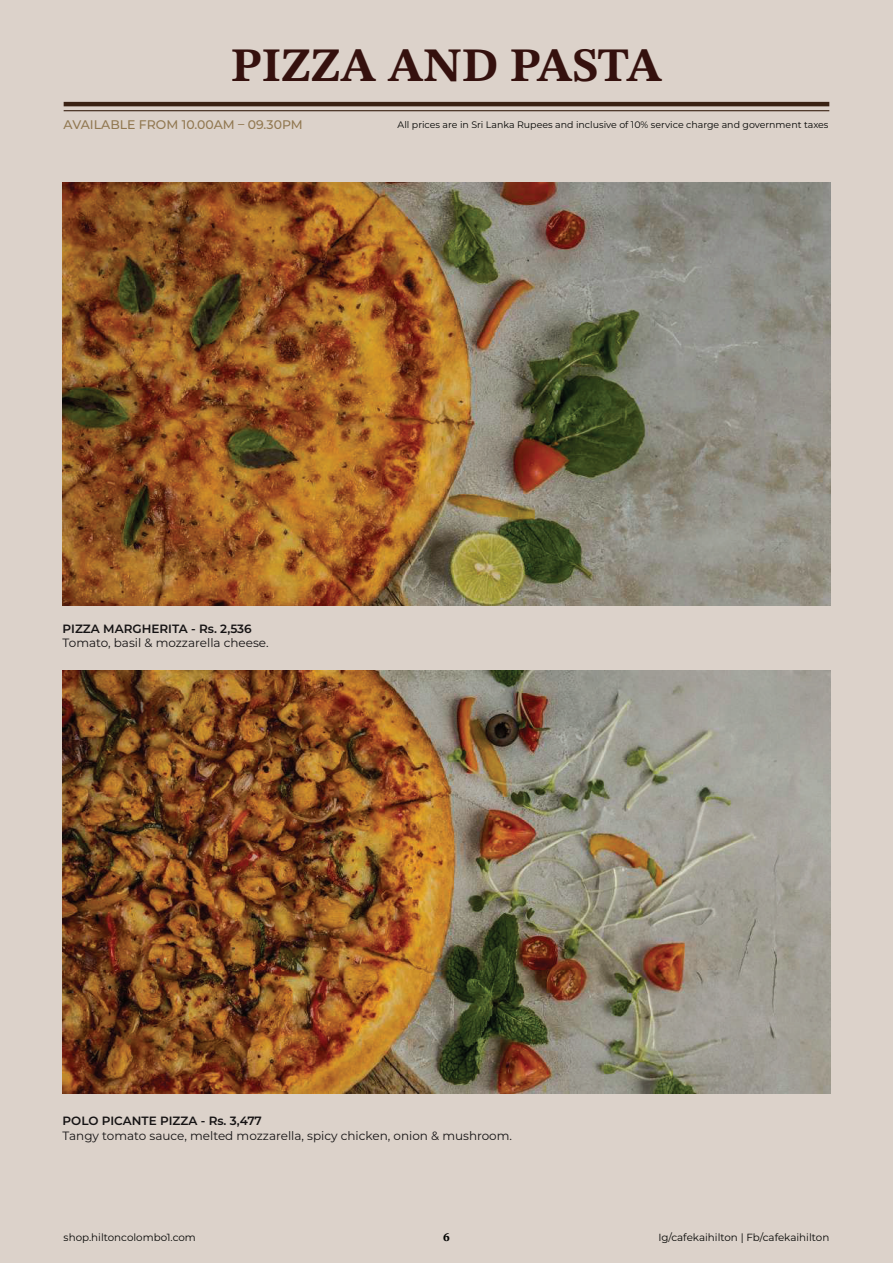
<style>
.page{position:relative;width:893px;height:1263px;background:#dcd2ca}
.page>*{position:absolute;margin:0;border:0;box-sizing:border-box;transform-origin:0 0}
.t1{font:48px "STIX Two Text";color:#35110e}
.t2{font:500 12.45px "Montserrat";color:#917851}
.t3{font:12.3px "STIX Two Text";color:#040503}
.t4{font:12px "Montserrat";color:#151314}
.t5{font:600 12px "Montserrat";color:#151314}
.t6{font:10.35px "Montserrat";color:#040503}
.t7{font:9.45px "Montserrat";color:#040503}
</style>
<div class="page">
<hr style="left:64px;top:102px;width:765px;height:4px;background:#3a2213">
<hr style="left:64px;top:110px;width:765px;height:1px;background:#3a2213">
<img style="left:63px;top:183px;width:767px;height:423px">
<img style="left:63px;top:670px;width:767px;height:423px">
<h1 class="t1" style="left:231px;top:30px;width:433px">PIZZA AND PASTA</h1>
<p class="t2" style="left:64px;top:116px;width:241px">AVAILABLE FROM 10.00AM – 09.30PM</p>
<p class="t7" style="left:398px;top:118px;width:432px">All prices are in Sri Lanka Rupees and inclusive of 10% service charge and government taxes</p>
<p class="t5" style="left:63px;top:620px;width:191px">PIZZA MARGHERITA - Rs. 2,536</p>
<p class="t4" style="left:63px;top:634px;width:208px">Tomato, basil &amp; mozzarella cheese.</p>
<p class="t5" style="left:63px;top:1113px;width:201px">POLO PICANTE PIZZA - Rs. 3,477</p>
<p class="t4" style="left:63px;top:1127px;width:451px">Tangy tomato sauce, melted mozzarella, spicy chicken, onion &amp; mushroom.</p>
<p class="t6" style="left:64px;top:1231px;width:134px">shop.hiltoncolombo1.com</p>
<p class="t6" style="left:658px;top:1231px;width:172px">Ig/cafekaihilton | Fb/cafekaihilton</p>
<p class="t3" style="left:443px;top:1228px;width:8px">ޖ</p>
</div>
